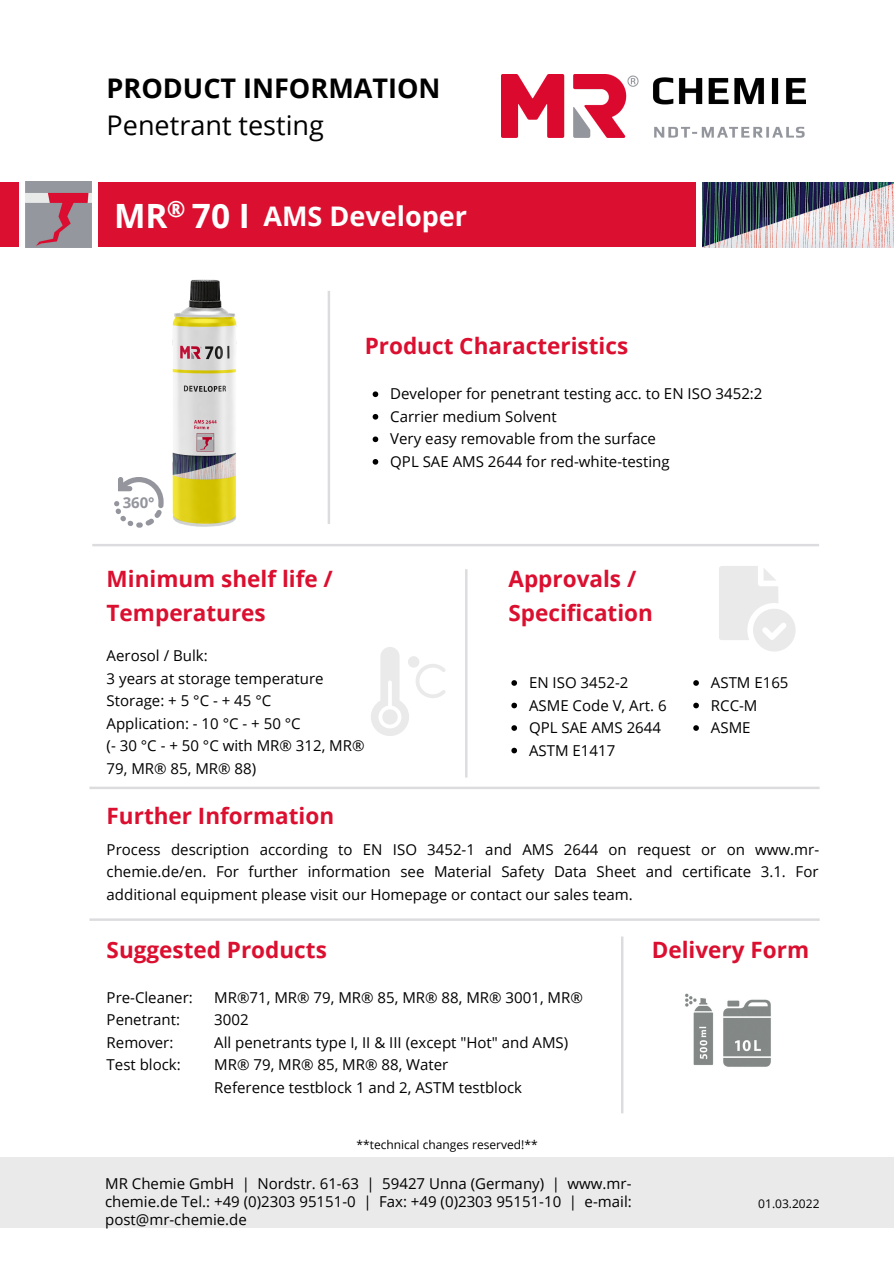
<style>
.page{position:relative;width:894px;height:1264px;background:#fff}
.page>*{position:absolute;margin:0;border:0;box-sizing:border-box;transform-origin:0 0}
.t1{font:700 33.45px "Open Sans";color:#fff}
.t2{font:700 33.45px "Open Sans";color:#fefefe}
.t3{font:700 27px "Open Sans";color:#000}
.t4{font:27px "Open Sans";color:#000}
.t5{font:700 27px "Open Sans";color:#fefefe}
.t6{font:700 22.5px/33.8px "Open Sans";color:#db0f2f}
.t7{font:700 22.5px "Open Sans";color:#fff}
.t8{font:15px/22.5px "Open Sans";color:#000}
.t9{font:700 15px "Open Sans";color:#94959d}
.t10{font:12px "Open Sans";color:#000}
</style>
<div class="page">
<svg style="left:89px;top:786px;width:730px;height:3px"></svg>
<svg style="left:92px;top:544px;width:726px;height:2px"></svg>
<svg style="left:89px;top:918px;width:730px;height:2px"></svg>
<svg style="left:327px;top:291px;width:3px;height:233px"></svg>
<svg style="left:465px;top:569px;width:2px;height:208px"></svg>
<img style="left:501px;top:74px;width:304px;height:63px">
<div style="left:98px;top:182px;width:597px;height:65px;background:#db0f2f"></div>
<img style="left:163px;top:279px;width:74px;height:248px">
<div style="left:0;top:1157px;width:893px;height:71px;background:#e9eae9"></div>
<svg style="left:621px;top:936px;width:2px;height:177px"></svg>
<svg style="left:719px;top:566px;width:76px;height:85px"></svg>
<div style="left:408px;top:656px;width:11px;height:11px;background:#e9eae9;border-radius:50%"></div>
<svg style="left:416px;top:664px;width:29px;height:34px"></svg>
<svg style="left:371px;top:647px;width:38px;height:88px"></svg>
<img style="left:702px;top:182px;width:191px;height:66px">
<img style="left:25px;top:181px;width:67px;height:67px">
<div style="left:0;top:182px;width:19px;height:65px;background:#db0f2f"></div>
<svg style="left:372px;top:391px;width:6px;height:6px"></svg>
<svg style="left:372px;top:414px;width:6px;height:5px"></svg>
<svg style="left:372px;top:436px;width:6px;height:6px"></svg>
<svg style="left:372px;top:459px;width:6px;height:5px"></svg>
<svg style="left:114px;top:477px;width:49px;height:50px"></svg>
<svg style="left:511px;top:680px;width:6px;height:5px"></svg>
<svg style="left:511px;top:702px;width:6px;height:6px"></svg>
<svg style="left:511px;top:725px;width:6px;height:5px"></svg>
<svg style="left:511px;top:747px;width:6px;height:6px"></svg>
<svg style="left:693px;top:680px;width:5px;height:5px"></svg>
<svg style="left:693px;top:702px;width:5px;height:6px"></svg>
<svg style="left:693px;top:725px;width:5px;height:5px"></svg>
<img style="left:685px;top:993px;width:29px;height:72px">
<img style="left:723px;top:999px;width:48px;height:68px">
<p class="t3" style="left:107px;top:69px;width:335px">PRODUCT INFORMATION</p>
<p class="t4" style="left:107px;top:106px;width:219px">Penetrant testing</p>
<p class="t2" style="left:114px;top:192px;width:55px">MR</p>
<p class="t7" style="left:167px;top:193px;width:20px">®</p>
<p class="t1" style="left:192px;top:192px;width:59px">70 I</p>
<p class="t5" style="left:263px;top:197px;width:205px">AMS Developer</p>
<p class="t9" style="left:123px;top:492px;width:34px">360°</p>
<p class="t6" style="left:107px;top:561px;width:228px">Minimum shelf life /<br>Temperatures</p>
<p class="t6" style="left:364px;top:328px;width:265px">Product Characteristics</p>
<p class="t8" style="left:390px;top:382px;width:373px">Developer for penetrant testing acc. to EN ISO 3452:2</p>
<p class="t8" style="left:390px;top:405px;width:168px">Carrier medium Solvent</p>
<p class="t8" style="left:390px;top:427px;width:267px">Very easy removable from the surface</p>
<p class="t8" style="left:390px;top:450px;width:281px">QPL SAE AMS 2644 for red-white-testing</p>
<p class="t6" style="left:508px;top:561px;width:146px">Approvals /<br>Specification</p>
<p class="t8" style="left:107px;top:644px;width:103px">Aerosol / Bulk:</p>
<p class="t8" style="left:107px;top:666px;width:218px">3 years at storage temperature</p>
<p class="t8" style="left:107px;top:689px;width:166px">Storage: + 5 °C - + 45 °C</p>
<p class="t8" style="left:107px;top:712px;width:195px">Application: - 10 °C - + 50 °C</p>
<p class="t8" style="left:107px;top:734px;width:259px">(- 30 °C - + 50 °C with MR® 312, MR®<br>79, MR® 85, MR® 88)</p>
<p class="t6" style="left:107px;top:798px;width:229px">Further Information</p>
<p class="t8" style="left:529px;top:671px;width:101px">EN ISO 3452-2</p>
<p class="t8" style="left:529px;top:693px;width:139px">ASME Code V, Art. 6</p>
<p class="t8" style="left:529px;top:716px;width:133px">QPL SAE AMS 2644</p>
<p class="t8" style="left:529px;top:738px;width:88px">ASTM E1417</p>
<p class="t8" style="left:710px;top:671px;width:79px">ASTM E165</p>
<p class="t8" style="left:710px;top:693px;width:48px">RCC-M</p>
<p class="t8" style="left:710px;top:716px;width:41px">ASME</p>
<p class="t8" style="left:107px;top:837px;width:713px;text-align:justify">Process description according to EN ISO 3452-1 and AMS 2644 on request or on www.mr&shy;chemie.de/en. For further information see Material Safety Data Sheet and certificate 3.1. For additional equipment please visit our Homepage or contact our sales team.</p>
<p class="t6" style="left:107px;top:932px;width:222px">Suggested Products</p>
<p class="t8" style="left:107px;top:985px;width:88px">Pre-Cleaner:</p>
<p class="t8" style="left:107px;top:1008px;width:75px">Penetrant:</p>
<p class="t8" style="left:107px;top:1030px;width:68px">Remover:</p>
<p class="t8" style="left:107px;top:1053px;width:76px">Test block:</p>
<p class="t8" style="left:214px;top:985px;width:370px">MR®71, MR® 79, MR® 85, MR® 88, MR® 3001, MR®<br>3002</p>
<p class="t8" style="left:214px;top:1030px;width:355px">All penetrants type I, II &amp; III (except "Hot" and AMS)</p>
<p class="t8" style="left:214px;top:1053px;width:235px">MR® 79, MR® 85, MR® 88, Water</p>
<p class="t8" style="left:214px;top:1075px;width:309px">Reference testblock 1 and 2, ASTM testblock</p>
<p class="t10" style="left:356px;top:1135px;width:183px">**technical changes reserved!**</p>
<p class="t8" style="left:105px;top:1174px;width:528px;line-height:18px;text-align:justify">MR Chemie GmbH | Nordstr. 61-63 | 59427 Unna (Germany) | www.mr&shy;chemie.de Tel.: +49 (0)2303 95151-0 | Fax: +49 (0)2303 95151-10 | e-mail: post@mr-chemie.de</p>
<p class="t6" style="left:651px;top:932px;width:159px">Delivery Form</p>
<p class="t10" style="left:758px;top:1194px;width:63px">01.03.2022</p>
</div>
